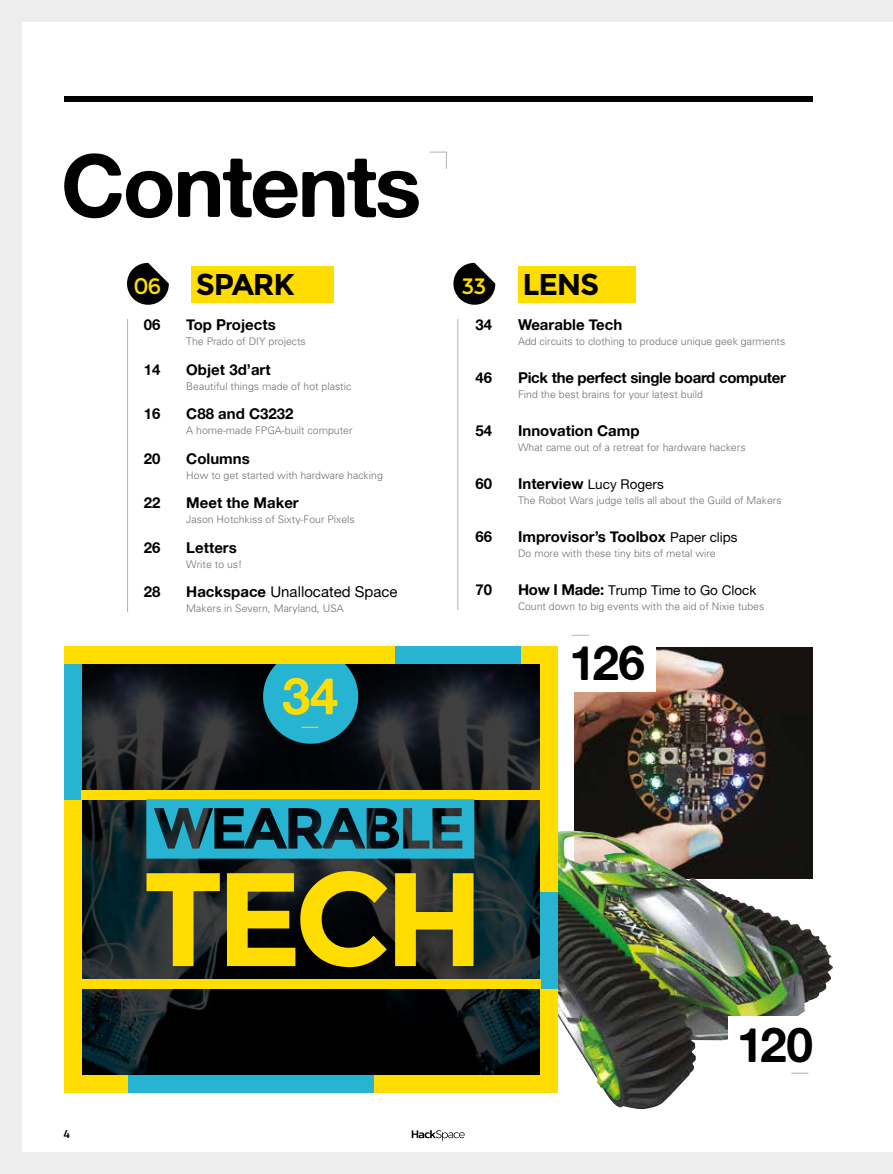
<style>
.page{position:relative;width:893px;height:1174px;background:#fff}
.page>*{position:absolute;margin:0;border:0;box-sizing:border-box;transform-origin:0 0}
.t1{font:700 132.75px "Montserrat";color:#fd0}
.t2{font:87px "Alte Haas Grotesk Bold";letter-spacing:-.03em;color:#000}
.t3{font:51px "Alte Haas Grotesk Bold";color:#fd0}
.t4{font:48px "Alte Haas Grotesk Bold";letter-spacing:-.04em;color:#000}
.t5{font:700 30px "Montserrat";letter-spacing:-.04em;color:#000}
.t6{font:22.35px "Montserrat";color:#fd0}
.t7{font:15px "Alte Haas Grotesk Bold";color:#000}
.t8{font:15px "Alte Haas Grotesk Bold";letter-spacing:-.02em;color:#000}
.t9{font:15px "Alte Haas Grotesk";color:#000}
.t10{font:13.5px "Alte Haas Grotesk";color:#000}
.t11{font:600 12px "Titillium Web";color:#000}
.t12{font:300 10.5px "Univers";color:#706f6f}
.s1{font-family:"Alte Haas Grotesk Bold"}
.s2{font-family:"Alte Haas Grotesk Bold";font-size:15px}
.s3{font-family:"Alte Haas Grotesk";font-size:13.5px}
</style>
<div class="page">
<svg style="left:412px;top:1130px;width:53px;height:10px"></svg>
<img style="left:574px;top:647px;width:238px;height:184px">
<img style="left:503px;top:831px;width:330px;height:279px">
<svg style="left:81px;top:664px;width:459px;height:411px;background:#151b1d"></svg>
<div style="left:64px;top:97px;width:748px;height:5px;background:#000"></div>
<hr style="left:127px;top:319px;width:1px;height:293px;background:#b3b2b2">
<hr style="left:458px;top:319px;width:1px;height:291px;background:#b3b2b2">
<div style="left:0;top:0;width:893px;height:22px;background:#ededed"></div>
<svg style="left:192px;top:1092px;width:17px;height:1px"></svg>
<svg style="left:453px;top:263px;width:42px;height:42px"></svg>
<svg style="left:127px;top:263px;width:42px;height:42px"></svg>
<div style="left:0;top:1152px;width:893px;height:22px;background:#ededed"></div>
<div style="left:0;top:0;width:22px;height:1174px;background:#ededed"></div>
<div style="left:560px;top:636px;width:96px;height:55px;background:#fff"></div>
<svg style="left:572px;top:635px;width:17px;height:1px"></svg>
<svg style="left:430px;top:152px;width:17px;height:17px"></svg>
<div style="left:192px;top:266px;width:142px;height:37px;background:#fd0"></div>
<div style="left:518px;top:266px;width:118px;height:37px;background:#fd0"></div>
<svg style="left:263px;top:664px;width:95px;height:79px;background:#2199b3"></svg>
<div style="left:728px;top:1016px;width:95px;height:52px;background:#fff"></div>
<svg style="left:791px;top:1073px;width:17px;height:1px"></svg>
<div style="left:64px;top:647px;width:17px;height:445px;background:#fd0"></div>
<div style="left:540px;top:647px;width:17px;height:445px;background:#fd0"></div>
<div style="left:64px;top:1075px;width:493px;height:17px;background:#fd0"></div>
<div style="left:64px;top:647px;width:493px;height:17px;background:#fd0"></div>
<div style="left:64px;top:664px;width:17px;height:135px;background:#27b4d3"></div>
<div style="left:395px;top:647px;width:125px;height:17px;background:#27b4d3"></div>
<div style="left:128px;top:1075px;width:246px;height:17px;background:#27b4d3"></div>
<div style="left:540px;top:892px;width:17px;height:96px;background:#27b4d3"></div>
<div style="left:81px;top:790px;width:459px;height:9px;background:#fd0"></div>
<div style="left:81px;top:979px;width:459px;height:9px;background:#fd0"></div>
<svg style="left:146px;top:799px;width:328px;height:59px;background:#207c90"></svg>
<h2 class="t2" style="left:61px;top:132px;width:362px">Contents</h2>
<h3 class="t5" style="left:196px;top:267px;width:100px">SPARK</h3>
<h3 class="t5" style="left:523px;top:267px;width:78px">LENS</h3>
<h3 class="t6" style="left:134px;top:273px;width:29px">06</h3>
<h3 class="t6" style="left:461px;top:273px;width:27px">33</h3>
<h3 class="t7" style="left:144px;top:315px;width:18px">06</h3>
<h3 class="t7" style="left:186px;top:315px;width:91px">Top Projects</h3>
<p class="t12" style="left:186px;top:335px;width:121px">The Prado of DIY projects</p>
<h3 class="t7" style="left:144px;top:360px;width:18px">14</h3>
<h3 class="t7" style="left:186px;top:360px;width:86px">Objet 3d’art</h3>
<p class="t12" style="left:186px;top:379px;width:167px">Beautiful things made of hot plastic</p>
<h3 class="t7" style="left:144px;top:404px;width:18px">16</h3>
<h3 class="t7" style="left:186px;top:404px;width:109px">C88 and C3232</h3>
<p class="t12" style="left:186px;top:424px;width:168px">A home-made FPGA-built computer</p>
<h3 class="t7" style="left:144px;top:449px;width:18px">20</h3>
<h3 class="t7" style="left:186px;top:449px;width:65px">Columns</h3>
<p class="t12" style="left:186px;top:468px;width:198px">How to get started with hardware hacking</p>
<h3 class="t7" style="left:144px;top:493px;width:18px">22</h3>
<h3 class="t7" style="left:186px;top:493px;width:114px">Meet the Maker</h3>
<p class="t12" style="left:186px;top:513px;width:170px">Jason Hotchkiss of Sixty-Four Pixels</p>
<h3 class="t7" style="left:144px;top:538px;width:18px">26</h3>
<h3 class="t7" style="left:186px;top:538px;width:52px">Letters</h3>
<p class="t12" style="left:186px;top:557px;width:58px">Write to us!</p>
<h3 class="t7" style="left:144px;top:582px;width:18px">28</h3>
<h3 class="t9" style="left:186px;top:583px;width:213px"><span class="s1">Hackspace</span> Unallocated Space</h3>
<p class="t12" style="left:186px;top:602px;width:159px">Makers in Severn, Maryland, USA</p>
<h3 class="t3" style="left:282px;top:664px;width:58px">34</h3>
<h3 class="t7" style="left:475px;top:315px;width:18px">34</h3>
<h3 class="t7" style="left:518px;top:315px;width:106px">Wearable Tech</h3>
<p class="t12" style="left:518px;top:335px;width:269px">Add circuits to clothing to produce unique geek garments</p>
<h3 class="t7" style="left:475px;top:368px;width:18px">46</h3>
<h3 class="t8" style="left:518px;top:368px;width:270px">Pick the perfect single board computer</h3>
<p class="t12" style="left:518px;top:388px;width:186px">Find the best brains for your latest build</p>
<h3 class="t7" style="left:475px;top:421px;width:18px">54</h3>
<h3 class="t7" style="left:518px;top:421px;width:123px">Innovation Camp</h3>
<p class="t12" style="left:518px;top:441px;width:229px">What came out of a retreat for hardware hackers</p>
<h3 class="t7" style="left:475px;top:474px;width:18px">60</h3>
<p class="t10" style="left:518px;top:476px;width:147px"><span class="s2">Interview</span> Lucy Rogers</p>
<p class="t12" style="left:518px;top:494px;width:265px">The Robot Wars judge tells all about the Guild of Makers</p>
<h3 class="t7" style="left:475px;top:527px;width:18px">66</h3>
<h3 class="t7" style="left:518px;top:527px;width:221px">Improvisor’s Toolbox <span class="s3">Paper clips</span></h3>
<p class="t12" style="left:518px;top:547px;width:199px">Do more with these tiny bits of metal wire</p>
<h3 class="t7" style="left:475px;top:580px;width:18px">70</h3>
<p class="t10" style="left:518px;top:582px;width:240px"><span class="s2">How I Made:</span> Trump Time to Go Clock</p>
<p class="t12" style="left:518px;top:600px;width:248px">Count down to big events with the aid of Nixie tubes</p>
<h3 class="t4" style="left:569px;top:633px;width:78px">126</h3>
<p class="t11" style="left:63px;top:1124px;width:8px">4</p>
<h1 class="t1" style="left:143px;top:840px;width:344px">TECH</h1>
<h3 class="t4" style="left:737px;top:1015px;width:78px">120</h3>
</div>
